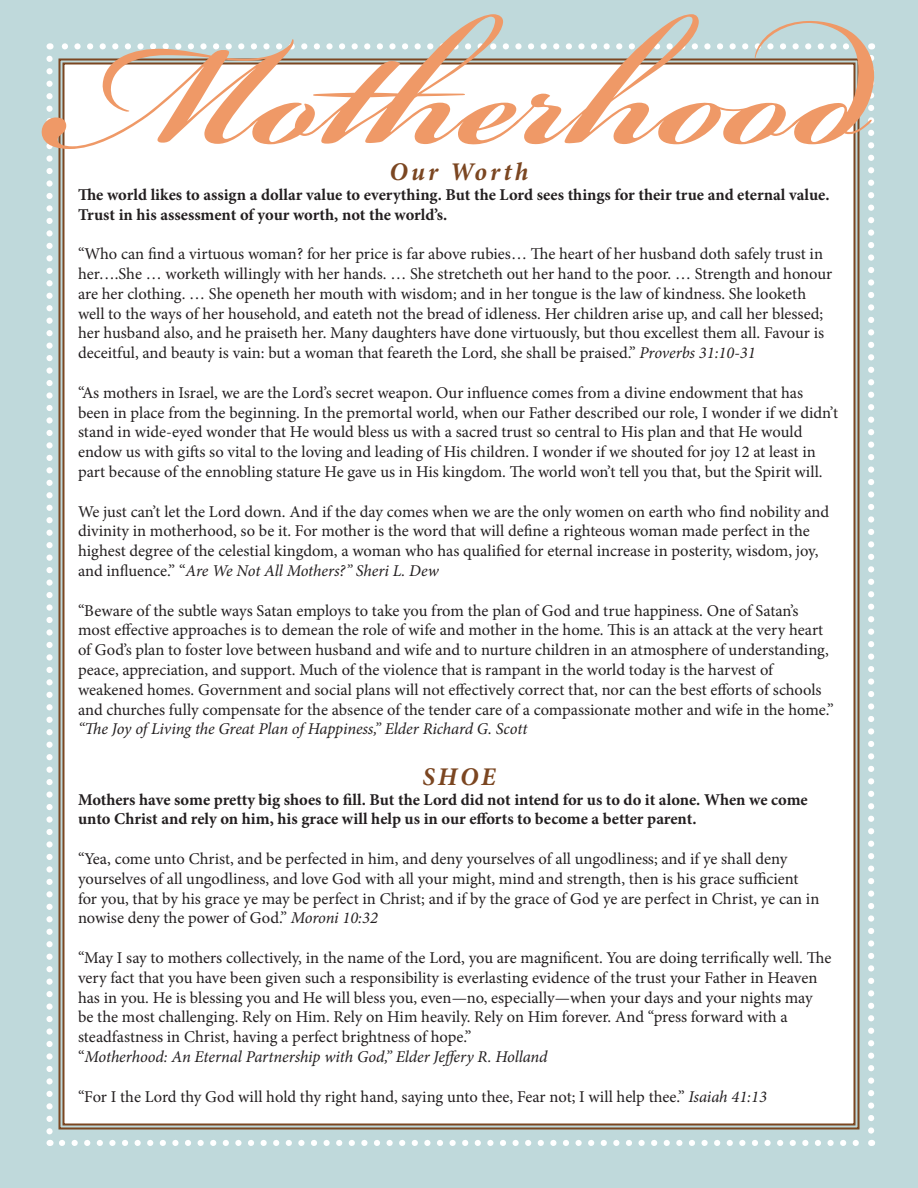
<style>
.page{position:relative;width:918px;height:1188px;background:#bfd9db}
.page>*{position:absolute;margin:0;border:0;box-sizing:border-box;transform-origin:0 0}
.t1{font:700 225px "Bickham Script Pro";color:#ef9967}
.t2{font:italic 700 25.5px "Minion Pro";letter-spacing:.115em;color:#7b4621}
.t3{font:16.5px/19.8px "Minion Pro";letter-spacing:-.005em;color:#231f20}
.t4{font:700 16.5px/19.8px "Minion Pro";color:#231f20}
.t5{font:italic 16.5px "Minion Pro";letter-spacing:-.01em;color:#231f20}
.s1{font-style:italic}
</style>
<div class="page">
<div style="left:62px;top:62px;width:794px;height:1064px;background:#fff"></div>
<svg style="left:62px;top:1140px;width:797px;height:6px"></svg>
<svg style="left:46px;top:59px;width:7px;height:1087px"></svg>
<svg style="left:868px;top:43px;width:6px;height:1088px"></svg>
<svg style="left:50px;top:43px;width:809px;height:7px"></svg>
<h1 class="t1" style="left:49px;top:-67px;width:821px">Motherhood</h1>
<h2 class="t2" style="left:390px;top:154px;width:140px">Our Worth</h2>
<p class="t4" style="left:78px;top:184px;width:753px">The world likes to assign a dollar value to everything. But the Lord sees things for their true and eternal value.<br>Trust in his assessment of your worth, not the world’s.</p>
<p class="t3" style="left:78px;top:244px;width:756px">“Who can find a virtuous woman? for her price is far above rubies… The heart of her husband doth safely trust in her….She … worketh willingly with her hands. … She stretcheth out her hand to the poor. … Strength and honour are her clothing. … She openeth her mouth with wisdom; and in her tongue is the law of kindness. She looketh well to the ways of her household, and eateth not the bread of idleness. Her children arise up, and call her blessed; her husband also, and he praiseth her. Many daughters have done virtuously, but thou excellest them all. Favour is deceitful, and beauty is vain: but a woman that feareth the Lord, she shall be praised.” <span class="s1">Proverbs 31:10-31</span></p>
<p class="t3" style="left:78px;top:383px;width:762px">“As mothers in Israel, we are the Lord’s secret weapon. Our influence comes from a divine endowment that has been in place from the beginning. In the premortal world, when our Father described our role, I wonder if we didn’t stand in wide-eyed wonder that He would bless us with a sacred trust so central to His plan and that He would endow us with gifts so vital to the loving and leading of His children. I wonder if we shouted for joy 12 at least in part because of the ennobling stature He gave us in His kingdom. The world won’t tell you that, but the Spirit will.</p>
<p class="t3" style="left:78px;top:502px;width:753px">We just can’t let the Lord down. And if the day comes when we are the only women on earth who find nobility and divinity in motherhood, so be it. For mother is the word that will define a righteous woman made perfect in the highest degree of the celestial kingdom, a woman who has qualified for eternal increase in posterity, wisdom, joy, and influence.” “<span class="s1">Are We Not All Mothers?” Sheri L. Dew</span></p>
<p class="t3" style="left:78px;top:601px;width:757px">“Beware of the subtle ways Satan employs to take you from the plan of God and true happiness. One of Satan’s most effective approaches is to demean the role of wife and mother in the home. This is an attack at the very heart of God’s plan to foster love between husband and wife and to nurture children in an atmosphere of understanding, peace, appreciation, and support. Much of the violence that is rampant in the world today is the harvest of weakened homes. Government and social plans will not effectively correct that, nor can the best efforts of schools and churches fully compensate for the absence of the tender care of a compassionate mother and wife in the home.”</p>
<p class="t5" style="left:78px;top:718px;width:451px">“The Joy of Living the Great Plan of Happiness,” Elder Richard G. Scott</p>
<h2 class="t2" style="left:422px;top:758px;width:75px">SHOE</h2>
<p class="t4" style="left:78px;top:789px;width:731px">Mothers have some pretty big shoes to fill. But the Lord did not intend for us to do it alone. When we come unto Christ and rely on him, his grace will help us in our efforts to become a better parent.</p>
<p class="t3" style="left:78px;top:849px;width:743px">“Yea, come unto Christ, and be perfected in him, and deny yourselves of all ungodliness; and if ye shall deny yourselves of all ungodliness, and love God with all your might, mind and strength, then is his grace sufficient for you, that by his grace ye may be perfect in Christ; and if by the grace of God ye are perfect in Christ, ye can in nowise deny the power of God.” <span class="s1">Moroni 10:32</span></p>
<p class="t3" style="left:78px;top:948px;width:755px">“May I say to mothers collectively, in the name of the Lord, you are magnificent. You are doing terrifically well. The very fact that you have been given such a responsibility is everlasting evidence of the trust your Father in Heaven has in you. He is blessing you and He will bless you, even—no, especially—when your days and your nights may be the most challenging. Rely on Him. Rely on Him heavily. Rely on Him forever. And “press forward with a steadfastness in Christ, having a perfect brightness of hope.”<br>“<span class="s1">Motherhood: An Eternal Partnership with God,” Elder Jeffery R. Holland</span></p>
<p class="t3" style="left:78px;top:1087px;width:690px">“For I the Lord thy God will hold thy right hand, saying unto thee, Fear not; I will help thee.” <span class="s1">Isaiah 41:13</span></p>
</div>
